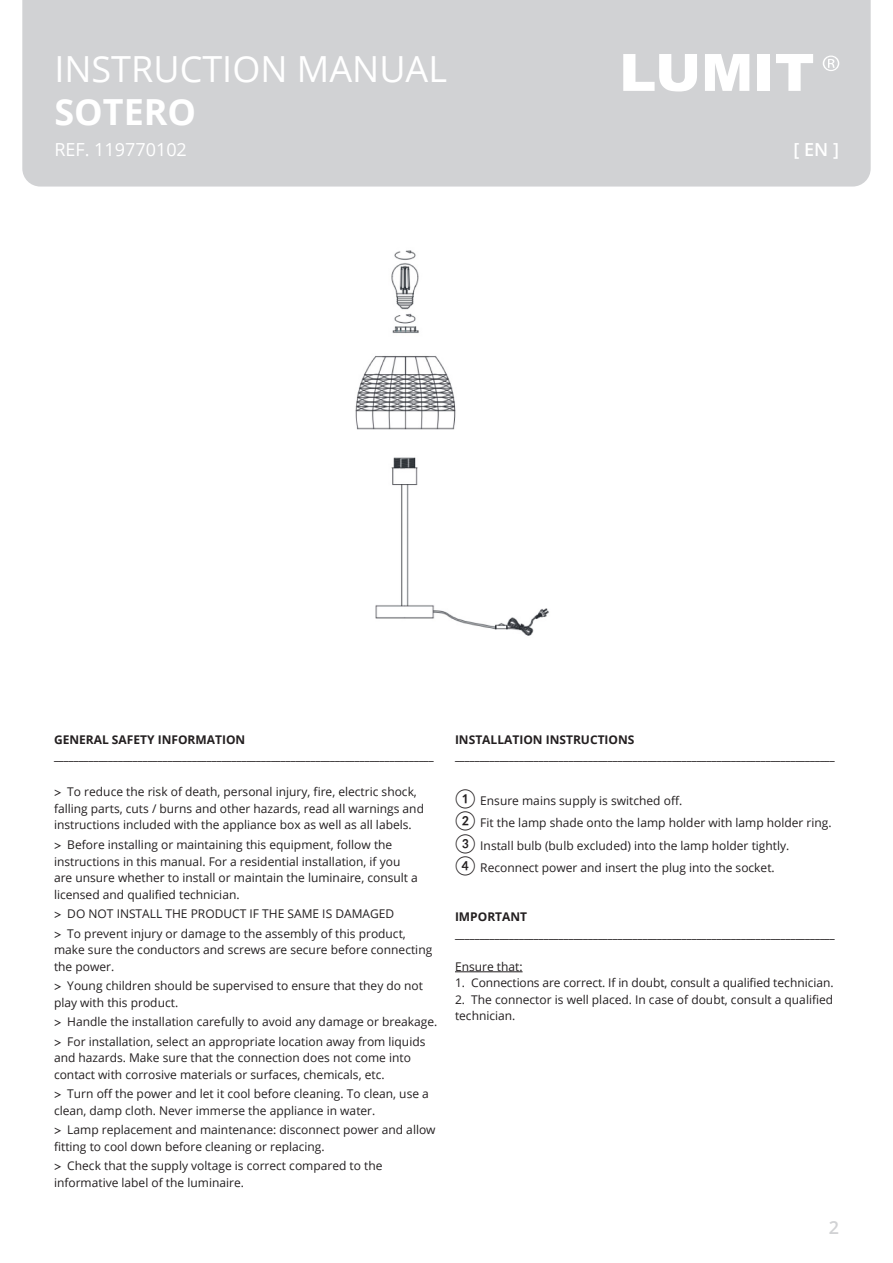
<style>
.page{position:relative;width:893px;height:1263px;background:#fff}
.page>*{position:absolute;margin:0;border:0;box-sizing:border-box;transform-origin:0 0}
.t1{font:36px "Open Sans";color:#fff}
.t2{font:700 36px "Open Sans";color:#fff}
.t3{font:18px "Open Sans";color:#fff}
.t4{font:600 18px "Open Sans";color:#fff}
.t5{font:600 18px "Open Sans";color:#d1d2d4}
.t6{font:12px/16.5px "Open Sans";color:#231f20}
.t7{font:700 12px "Open Sans";color:#231f20}
.s1{font-family:"Lato";font-size:18.6px}
</style>
<div class="page">
<div style="left:22px;top:0;width:849px;height:187px;background:#d1d2d4"></div>
<svg style="left:776px;top:54px;width:37px;height:37px"></svg>
<svg style="left:623px;top:54px;width:74px;height:38px"></svg>
<svg style="left:705px;top:54px;width:44px;height:37px"></svg>
<svg style="left:823px;top:56px;width:16px;height:15px"></svg>
<div style="left:758px;top:54px;width:12px;height:37px;background:#fff"></div>
<hr style="left:455px;top:971px;width:68px;height:1px;background:#231f20">
<img style="left:355px;top:250px;width:194px;height:386px">
<p class="t1" style="left:54px;top:44px;width:394px">INSTRUCTION MANUAL</p>
<p class="t2" style="left:54px;top:86px;width:143px">SOTERO</p>
<p class="t3" style="left:54px;top:137px;width:134px">REF. 119770102</p>
<h2 class="t4" style="left:794px;top:137px;width:47px">[ EN ]</h2>
<p class="t7" style="left:54px;top:731px;width:193px">GENERAL SAFETY INFORMATION</p>
<p class="t7" style="left:54px;top:748px;width:381px">_____________________________________________________________________________</p>
<p class="t6" style="left:54px;top:783px;width:371px;text-indent:13px">To reduce the risk of death, personal injury, fire, electric shock, falling parts, cuts / burns and other hazards, read all warnings and instructions included with the appliance box as well as all labels.</p>
<p class="t6" style="left:54px;top:836px;width:365px;text-indent:13px">Before installing or maintaining this equipment, follow the instructions in this manual. For a residential installation, if you are unsure whether to install or maintain the luminaire, consult a licensed and qualified technician.</p>
<p class="t6" style="left:67px;top:905px;width:328px">DO NOT INSTALL THE PRODUCT IF THE SAME IS DAMAGED</p>
<p class="t6" style="left:54px;top:924px;width:380px;text-indent:13px">To prevent injury or damage to the assembly of this product, make sure the conductors and screws are secure before connecting the power.</p>
<p class="t6" style="left:54px;top:977px;width:371px;text-indent:13px">Young children should be supervised to ensure that they do not play with this product.</p>
<p class="t6" style="left:67px;top:1013px;width:372px">Handle the installation carefully to avoid any damage or breakage.</p>
<p class="t6" style="left:54px;top:1032px;width:373px;text-indent:13px">For installation, select an appropriate location away from liquids and hazards. Make sure that the connection does not come into contact with corrosive materials or surfaces, chemicals, etc.</p>
<p class="t6" style="left:54px;top:1085px;width:376px;text-indent:13px">Turn off the power and let it cool before cleaning. To clean, use a clean, damp cloth. Never immerse the appliance in water.</p>
<p class="t6" style="left:54px;top:1121px;width:383px;text-indent:13px">Lamp replacement and maintenance: disconnect power and allow fitting to cool down before cleaning or replacing.</p>
<p class="t6" style="left:54px;top:1157px;width:330px;text-indent:13px">Check that the supply voltage is correct compared to the informative label of the luminaire.</p>
<p class="t7" style="left:455px;top:731px;width:181px">INSTALLATION INSTRUCTIONS</p>
<p class="t7" style="left:455px;top:748px;width:381px">_____________________________________________________________________________</p>
<p class="t6" style="left:455px;top:792px;width:229px"><span class="s1">①</span> Ensure mains supply is switched off.</p>
<p class="t6" style="left:455px;top:814px;width:378px"><span class="s1">②</span> Fit the lamp shade onto the lamp holder with lamp holder ring.</p>
<p class="t6" style="left:455px;top:837px;width:336px"><span class="s1">③</span> Install bulb (bulb excluded) into the lamp holder tightly.</p>
<p class="t6" style="left:455px;top:859px;width:321px"><span class="s1">④</span> Reconnect power and insert the plug into the socket.</p>
<p class="t7" style="left:455px;top:908px;width:74px">IMPORTANT</p>
<p class="t7" style="left:455px;top:925px;width:381px">_____________________________________________________________________________</p>
<p class="t6" style="left:455px;top:958px;width:69px">Ensure that:</p>
<p class="t6" style="left:455px;top:974px;width:380px">1. Connections are correct. If in doubt, consult a qualified technician.</p>
<p class="t6" style="left:455px;top:991px;width:380px">2. The connector is well placed. In case of doubt, consult a qualified technician.</p>
<h2 class="t5" style="left:829px;top:1215px;width:12px">2</h2>
</div>
